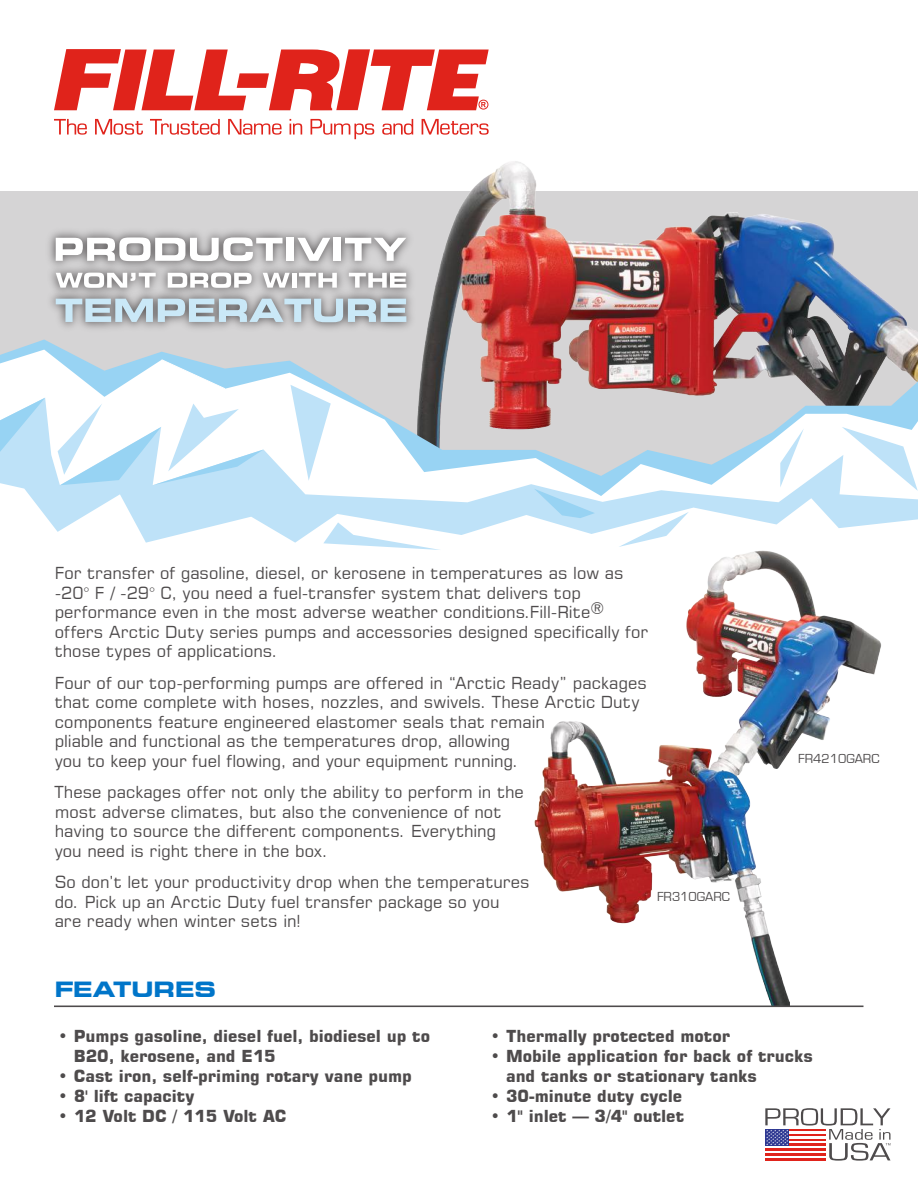
<style>
.page{position:relative;width:918px;height:1188px;background:#fff}
.page>*{position:absolute;margin:0;border:0;box-sizing:border-box;transform-origin:0 0}
.t1{font:700 expanded 21px "Square 721 BT";color:#0075c9}
.t2{font:16.5px/19.5px "Square 721 BT";color:#4e4b4c}
.t3{font:700 16.5px "Square 721 BT";color:#4e4b4c}
.t4{font:13.5px "Eurostile";color:#4e4b4c}
.s1{color:#fff}
</style>
<div class="page">
<div style="left:0;top:192px;width:918px;height:289px;background:#d5d4d5"></div>
<svg style="left:54px;top:49px;width:312px;height:61px"></svg>
<svg style="left:54px;top:119px;width:33px;height:16px"></svg>
<svg style="left:95px;top:119px;width:48px;height:16px"></svg>
<svg style="left:150px;top:119px;width:70px;height:16px"></svg>
<svg style="left:228px;top:119px;width:54px;height:16px"></svg>
<svg style="left:290px;top:119px;width:12px;height:16px"></svg>
<svg style="left:311px;top:119px;width:55px;height:20px"></svg>
<img style="left:366px;top:49px;width:552px;height:283px">
<img style="left:51px;top:274px;width:369px;height:12px">
<svg style="left:56px;top:274px;width:100px;height:12px"></svg>
<svg style="left:168px;top:274px;width:84px;height:12px"></svg>
<svg style="left:263px;top:274px;width:27px;height:12px"></svg>
<hr style="left:292px;top:273px;width:4px;height:15px;background:#fff">
<svg style="left:299px;top:274px;width:38px;height:12px"></svg>
<svg style="left:349px;top:274px;width:57px;height:12px"></svg>
<img style="left:50px;top:286px;width:370px;height:46px">
<svg style="left:56px;top:299px;width:350px;height:23px;background:#b6c7d0"></svg>
<img style="left:49px;top:225px;width:371px;height:49px">
<svg style="left:56px;top:237px;width:227px;height:24px;background:#d3d2d3"></svg>
<div style="left:287px;top:238px;width:7px;height:23px;background:#fff"></div>
<svg style="left:297px;top:238px;width:33px;height:23px"></svg>
<div style="left:334px;top:238px;width:7px;height:23px;background:#fff"></div>
<svg style="left:345px;top:238px;width:61px;height:23px"></svg>
<svg style="left:765px;top:1108px;width:125px;height:53px"></svg>
<img style="left:38px;top:332px;width:880px;height:10px">
<img style="left:0;top:342px;width:918px;height:56px">
<svg style="left:45px;top:398px;width:873px;height:69px"></svg>
<svg style="left:162px;top:360px;width:63px;height:29px;background:#d2eaf7"></svg>
<svg style="left:0;top:398px;width:45px;height:69px;background:#bfe3f7"></svg>
<svg style="left:290px;top:385px;width:41px;height:82px;background:#dbeffb"></svg>
<svg style="left:842px;top:427px;width:76px;height:40px;background:#e9f5fc"></svg>
<svg style="left:780px;top:428px;width:24px;height:39px"></svg>
<svg style="left:58px;top:404px;width:206px;height:63px;background:#e9f5fc"></svg>
<svg style="left:0;top:467px;width:918px;height:76px"></svg>
<svg style="left:619px;top:512px;width:70px;height:35px"></svg>
<svg style="left:534px;top:489px;width:61px;height:29px;background:#bae1f7"></svg>
<svg style="left:323px;top:522px;width:118px;height:28px"></svg>
<img style="left:686px;top:550px;width:195px;height:202px">
<img style="left:535px;top:686px;width:254px;height:320px">
<hr style="left:54px;top:1006px;width:809px;height:1px;background:#4e4b4c">
<p class="t2" style="left:55px;top:563px;width:595px">For transfer of gasoline, diesel, or kerosene in temperatures as low as -20° F / -29° C, you need a fuel-transfer system that delivers top performance even in the most adverse weather conditions.Fill-Rite® offers Arctic Duty series pumps and accessories designed specifically for those types of applications.</p>
<p class="t2" style="left:55px;top:673px;width:594px">Four of our top-performing pumps are offered in “Arctic Ready” packages that come complete with hoses, nozzles, and swivels. These Arctic Duty components feature engineered elastomer seals that remain<br>pliable and functional as the temperatures drop, allowing<br>you to keep your fuel flowing, and your equipment running.</p>
<p class="t2" style="left:55px;top:782px;width:471px">These packages offer not only the ability to perform in the most adverse climates, but also the convenience of not having to source the different components. Everything you need is right there in the box.</p>
<p class="t2" style="left:55px;top:872px;width:477px">So don’t let your productivity drop when the temperatures do. Pick up an Arctic Duty fuel transfer package so you are ready when winter sets in!</p>
<p class="t4" style="left:657px;top:890px;width:74px">FR310GARC</p>
<p class="t1" style="left:55px;top:977px;width:163px">FEATURES</p>
<p class="t4" style="left:798px;top:751px;width:83px">FR4210GARC</p>
<p class="t3" style="left:58px;top:1026px;width:373px">• Pumps gasoline, diesel fuel, biodiesel up to</p>
<p class="t3" style="left:58px;top:1046px;width:219px"><span class="s1">•</span> B20, kerosene, and E15</p>
<p class="t3" style="left:58px;top:1066px;width:355px">• Cast iron, self-priming rotary vane pump</p>
<p class="t3" style="left:58px;top:1086px;width:138px">• 8' lift capacity</p>
<p class="t3" style="left:58px;top:1106px;width:230px">• 12 Volt DC / 115 Volt AC</p>
<p class="t3" style="left:491px;top:1026px;width:241px">• Thermally protected motor</p>
<p class="t3" style="left:491px;top:1046px;width:324px">• Mobile application for back of trucks</p>
<p class="t3" style="left:491px;top:1066px;width:268px"><span class="s1">•</span> and tanks or stationary tanks</p>
<p class="t3" style="left:491px;top:1086px;width:193px">• 30-minute duty cycle</p>
<p class="t3" style="left:491px;top:1106px;width:195px">• 1" inlet — 3/4" outlet</p>
</div>
